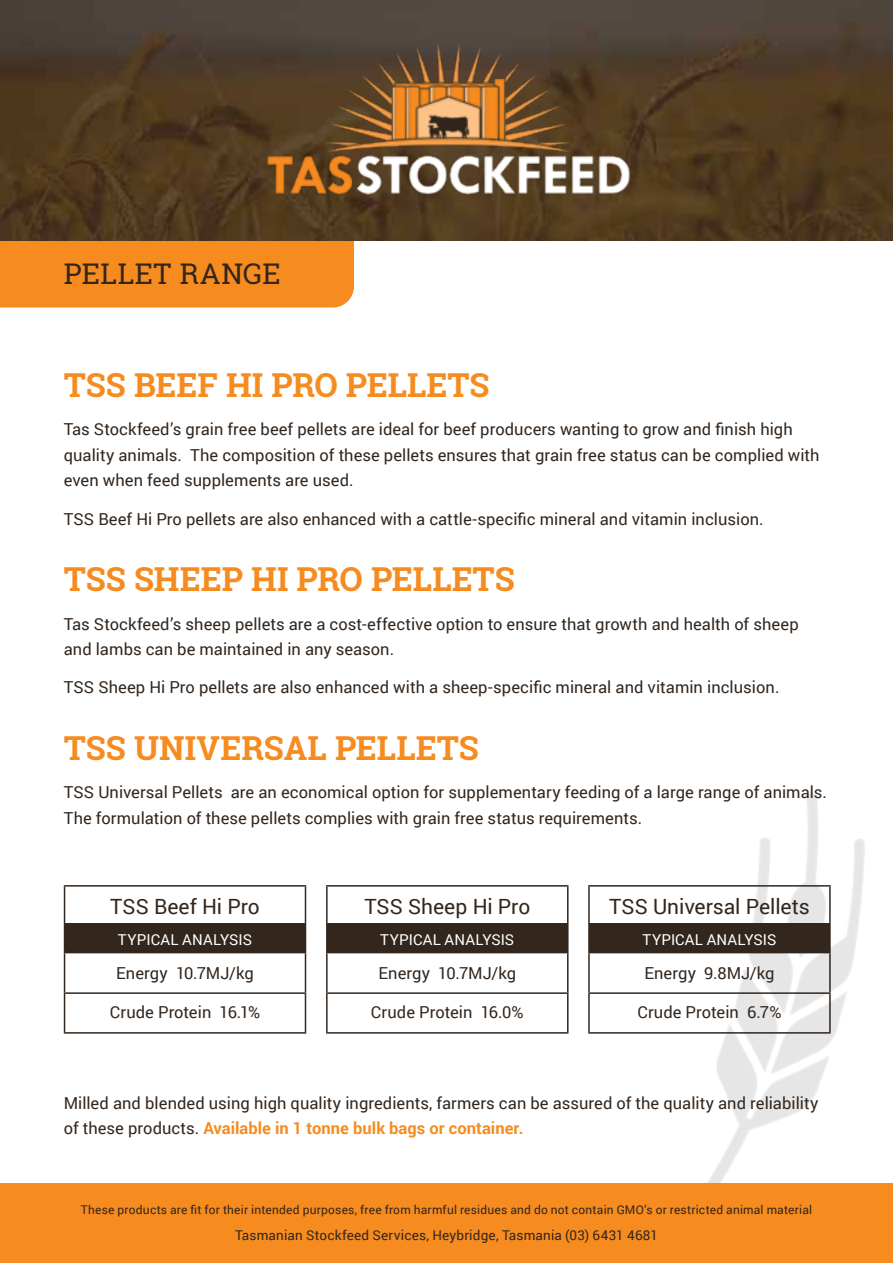
<style>
.page{position:relative;width:893px;height:1263px;background:#fff}
.page>*{position:absolute;margin:0;border:0;box-sizing:border-box;transform-origin:0 0}
.t1{font:700 33px "Roboto Slab";letter-spacing:-.005em;color:#f68b1f}
.t2{font:28.5px "Roboto Slab";letter-spacing:.02em;color:#32261d}
.t3{font:21px "Roboto";letter-spacing:-.005em;color:#32261d}
.t4{font:16.5px/25.5px "Roboto";letter-spacing:.005em;color:#32261d}
.t5{font:15px "Roboto";letter-spacing:.01em;color:#fff}
.t6{font:13.5px "Roboto";letter-spacing:.015em;color:#32261d}
.t7{font:12px "Roboto";letter-spacing:.015em;color:#32261d}
.s1{font-weight:700;color:#f68b1f}
</style>
<div class="page">
<img style="left:552px;top:793px;width:313px;height:390px">
<div style="left:0;top:240px;width:354px;height:68px;background:#f68b1f"></div>
<img style="left:0;top:0;width:893px;height:240px">
<div style="left:0;top:1183px;width:893px;height:80px;background:#f68b1f"></div>
<img style="left:180px;top:34px;width:537px;height:191px">
<div style="left:65px;top:923px;width:240px;height:30px;background:#32261d"></div>
<hr style="left:64px;top:885px;width:242px;height:2px;background:#32261d">
<hr style="left:64px;top:887px;width:1px;height:36px;background:#32261d">
<hr style="left:305px;top:887px;width:1px;height:36px;background:#32261d">
<svg style="left:64px;top:923px;width:1px;height:29px"></svg>
<svg style="left:305px;top:923px;width:1px;height:29px"></svg>
<hr style="left:64px;top:994px;width:1px;height:38px;background:#32261d">
<hr style="left:305px;top:994px;width:1px;height:38px;background:#32261d">
<hr style="left:64px;top:1032px;width:242px;height:2px;background:#32261d">
<hr style="left:64px;top:952px;width:242px;height:1px;background:#32261d">
<hr style="left:64px;top:953px;width:1px;height:39px;background:#32261d">
<hr style="left:305px;top:953px;width:1px;height:39px;background:#32261d">
<hr style="left:64px;top:992px;width:242px;height:2px;background:#32261d">
<div style="left:327px;top:923px;width:241px;height:30px;background:#32261d"></div>
<hr style="left:326px;top:885px;width:243px;height:2px;background:#32261d">
<hr style="left:326px;top:887px;width:2px;height:36px;background:#32261d">
<hr style="left:567px;top:887px;width:1px;height:36px;background:#32261d">
<hr style="left:326px;top:923px;width:2px;height:29px;background:#32261d">
<hr style="left:326px;top:994px;width:2px;height:38px;background:#32261d">
<hr style="left:567px;top:994px;width:1px;height:38px;background:#32261d">
<hr style="left:326px;top:1032px;width:243px;height:2px;background:#32261d">
<hr style="left:326px;top:952px;width:243px;height:1px;background:#32261d">
<hr style="left:326px;top:953px;width:2px;height:39px;background:#32261d">
<hr style="left:567px;top:953px;width:1px;height:39px;background:#32261d">
<hr style="left:326px;top:992px;width:243px;height:2px;background:#32261d">
<div style="left:589px;top:923px;width:241px;height:30px;background:#32261d"></div>
<hr style="left:588px;top:885px;width:243px;height:2px;background:#32261d">
<hr style="left:588px;top:887px;width:2px;height:36px;background:#32261d">
<hr style="left:829px;top:887px;width:2px;height:36px;background:#32261d">
<hr style="left:588px;top:923px;width:2px;height:29px;background:#32261d">
<hr style="left:829px;top:923px;width:2px;height:29px;background:#32261d">
<hr style="left:588px;top:994px;width:2px;height:38px;background:#32261d">
<hr style="left:829px;top:994px;width:2px;height:38px;background:#32261d">
<hr style="left:588px;top:1032px;width:243px;height:2px;background:#32261d">
<hr style="left:588px;top:952px;width:243px;height:1px;background:#32261d">
<hr style="left:588px;top:953px;width:2px;height:39px;background:#32261d">
<hr style="left:829px;top:953px;width:2px;height:39px;background:#32261d">
<hr style="left:588px;top:992px;width:243px;height:2px;background:#32261d">
<h2 class="t2" style="left:64px;top:254px;width:218px">PELLET RANGE</h2>
<h1 class="t1" style="left:64px;top:362px;width:427px">TSS BEEF HI PRO PELLETS</h1>
<p class="t4" style="left:64px;top:416px;width:757px">Tas Stockfeed’s grain free beef pellets are ideal for beef producers wanting to grow and finish high quality animals. The composition of these pellets ensures that grain free status can be complied with even when feed supplements are used.</p>
<p class="t4" style="left:64px;top:505px;width:701px">TSS Beef Hi Pro pellets are also enhanced with a cattle-specific mineral and vitamin inclusion.</p>
<h1 class="t1" style="left:64px;top:557px;width:452px">TSS SHEEP HI PRO PELLETS</h1>
<p class="t4" style="left:64px;top:610px;width:736px">Tas Stockfeed’s sheep pellets are a cost-effective option to ensure that growth and health of sheep and lambs can be maintained in any season.</p>
<p class="t4" style="left:64px;top:674px;width:717px">TSS Sheep Hi Pro pellets are also enhanced with a sheep-specific mineral and vitamin inclusion.</p>
<h1 class="t1" style="left:64px;top:725px;width:416px">TSS UNIVERSAL PELLETS</h1>
<p class="t4" style="left:64px;top:779px;width:765px">TSS Universal Pellets are an economical option for supplementary feeding of a large range of animals.<br>The formulation of these pellets complies with grain free status requirements.</p>
<p class="t3" style="left:110px;top:892px;width:151px">TSS Beef Hi Pro</p>
<p class="t5" style="left:118px;top:929px;width:136px">TYPICAL ANALYSIS</p>
<p class="t4" style="left:116px;top:960px;width:139px">Energy 10.7MJ/kg</p>
<p class="t4" style="left:110px;top:999px;width:152px">Crude Protein 16.1%</p>
<p class="t3" style="left:364px;top:892px;width:167px">TSS Sheep Hi Pro</p>
<p class="t5" style="left:380px;top:929px;width:136px">TYPICAL ANALYSIS</p>
<p class="t4" style="left:378px;top:960px;width:139px">Energy 10.7MJ/kg</p>
<p class="t4" style="left:371px;top:999px;width:154px">Crude Protein 16.0%</p>
<p class="t3" style="left:609px;top:892px;width:202px">TSS Universal Pellets</p>
<p class="t5" style="left:642px;top:929px;width:136px">TYPICAL ANALYSIS</p>
<p class="t4" style="left:644px;top:960px;width:132px">Energy 9.8MJ/kg</p>
<p class="t4" style="left:637px;top:999px;width:145px">Crude Protein 6.7%</p>
<p class="t4" style="left:64px;top:1089px;width:756px">Milled and blended using high quality ingredients, farmers can be assured of the quality and reliability of these products. <span class="s1">Available in 1 tonne bulk bags or container.</span></p>
<p class="t7" style="left:81px;top:1202px;width:733px">These products are fit for their intended purposes, free from harmful residues and do not contain GMO’s or restricted animal material</p>
<p class="t6" style="left:235px;top:1226px;width:424px">Tasmanian Stockfeed Services, Heybridge, Tasmania (03) 6431 4681</p>
</div>
